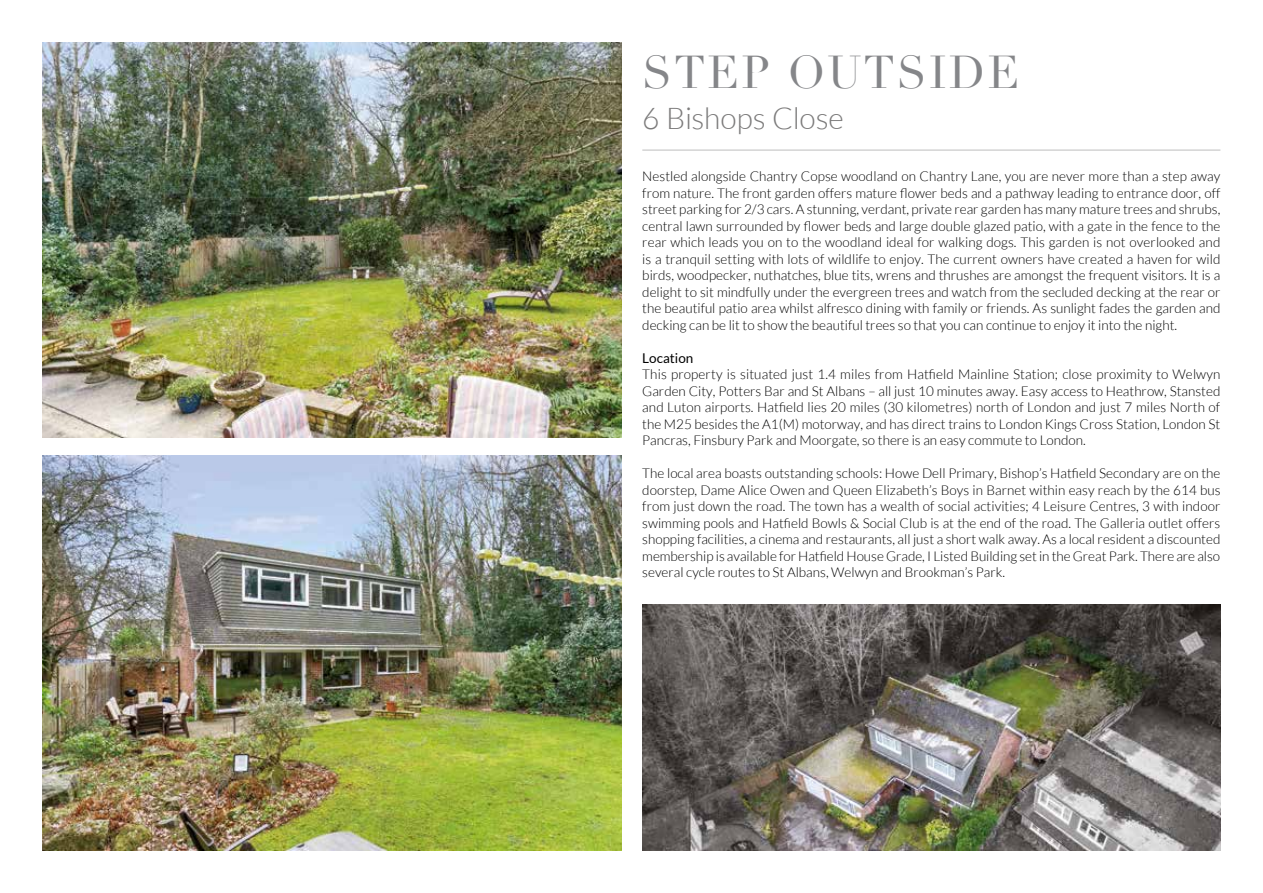
<style>
.page{position:relative;width:1263px;height:893px;background:#fff}
.page>*{position:absolute;margin:0;border:0;box-sizing:border-box;transform-origin:0 0}
.t1{font:45px "Didot";letter-spacing:.05em;color:#858689}
.t2{font:300 30px "Lato";letter-spacing:-.005em;color:#7c7b7b}
.t3{font:300 13.5px/16.5px "Lato";color:#000;text-align:justify}
.t4{font:13.5px "Lato";color:#000}
</style>
<div class="page">
<hr style="left:642px;top:150px;width:578px;height:1px;background:#bebebe">
<img style="left:43px;top:43px;width:579px;height:395px">
<img style="left:43px;top:455px;width:579px;height:395px">
<img style="left:642px;top:604px;width:578px;height:246px">
<h1 class="t1" style="left:642px;top:45px;width:379px">STEP OUTSIDE</h1>
<h2 class="t2" style="left:642px;top:102px;width:203px">6 Bishops Close</h2>
<p class="t3" style="left:642px;top:168px;width:580px">Nestled alongside Chantry Copse woodland on Chantry Lane, you are never more than a step away from nature. The front garden offers mature flower beds and a pathway leading to entrance door, off street parking for 2/3 cars. A stunning, verdant, private rear garden has many mature trees and shrubs, central lawn surrounded by flower beds and large double glazed patio, with a gate in the fence to the rear which leads you on to the woodland ideal for walking dogs. This garden is not overlooked and is a tranquil setting with lots of wildlife to enjoy. The current owners have created a haven for wild birds, woodpecker, nuthatches, blue tits, wrens and thrushes are amongst the frequent visitors. It is a delight to sit mindfully under the evergreen trees and watch from the secluded decking at the rear or the beautiful patio area whilst alfresco dining with family or friends. As sunlight fades the garden and decking can be lit to show the beautiful trees so that you can continue to enjoy it into the night.</p>
<p class="t4" style="left:642px;top:350px;width:53px">Location</p>
<p class="t3" style="left:642px;top:366px;width:580px">This property is situated just 1.4 miles from Hatfield Mainline Station; close proximity to Welwyn Garden City, Potters Bar and St Albans – all just 10 minutes away. Easy access to Heathrow, Stansted and Luton airports. Hatfield lies 20 miles (30 kilometres) north of London and just 7 miles North of the M25 besides the A1(M) motorway, and has direct trains to London Kings Cross Station, London St Pancras, Finsbury Park and Moorgate, so there is an easy commute to London.</p>
<p class="t3" style="left:642px;top:465px;width:580px">The local area boasts outstanding schools: Howe Dell Primary, Bishop’s Hatfield Secondary are on the doorstep, Dame Alice Owen and Queen Elizabeth’s Boys in Barnet within easy reach by the 614 bus from just down the road. The town has a wealth of social activities; 4 Leisure Centres, 3 with indoor swimming pools and Hatfield Bowls &amp; Social Club is at the end of the road. The Galleria outlet offers shopping facilities, a cinema and restaurants, all just a short walk away. As a local resident a discounted membership is available for Hatfield House Grade, I Listed Building set in the Great Park. There are also several cycle routes to St Albans, Welwyn and Brookman’s Park.</p>
</div>
